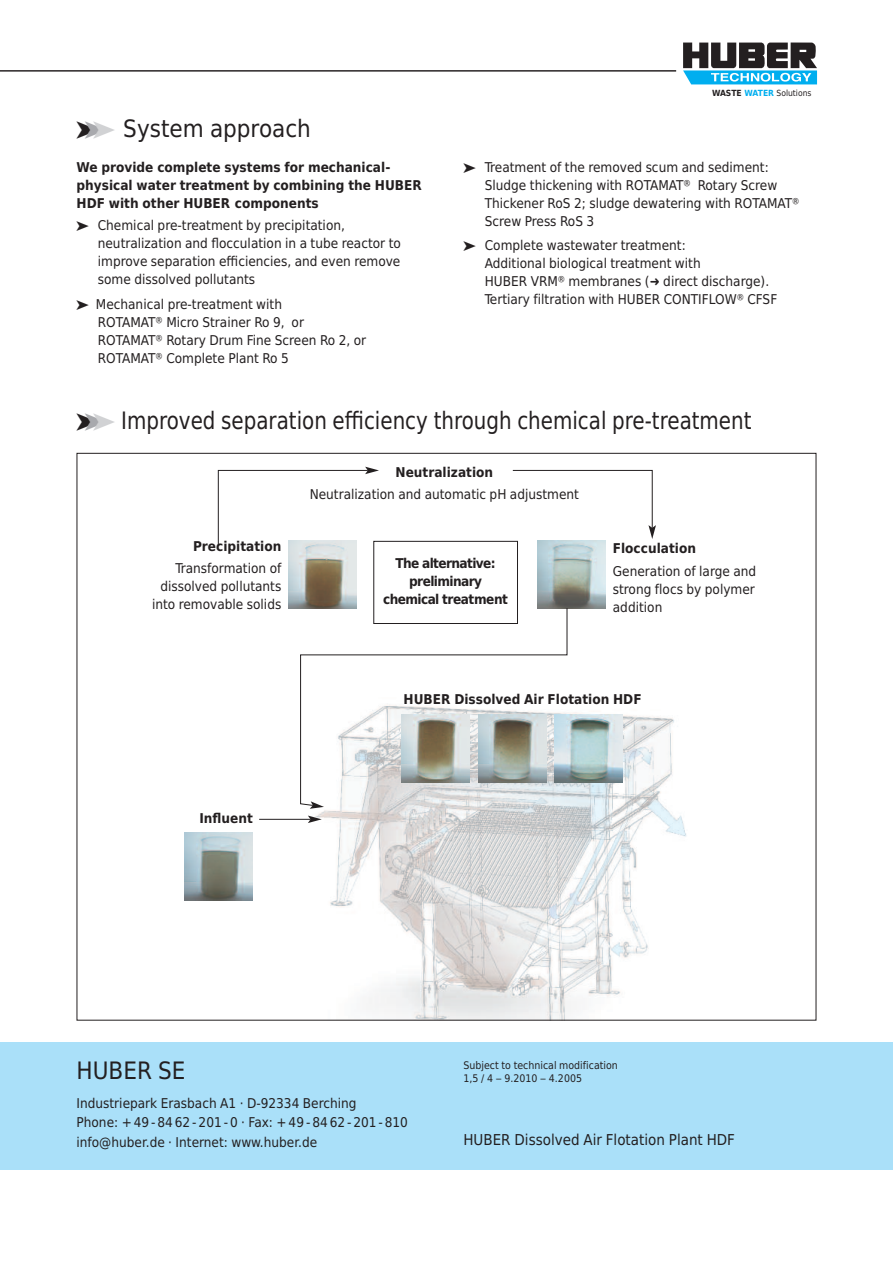
<style>
.page{position:relative;width:893px;height:1263px;background:#fff}
.page>*{position:absolute;margin:0;border:0;box-sizing:border-box;transform-origin:0 0}
.t1{font:24px "Huber Tec";color:#231f20}
.t2{font:15px "Huber Tec";color:#231f20}
.t3{font:13.5px/18px "Huber Tec";color:#231f20}
.t4{font:700 13.5px/18px "Huber Tec";color:#231f20}
.t5{font:700 13.5px/18px "Huber Tec";letter-spacing:-.045em;color:#231f20;text-align:center}
.t6{font:10.5px/13.5px "Huber Tec";color:#231f20}
.t7{font:8.55px "Huber Tec";color:#231f20}
.s1{color:#a8a9ad}
.s2{color:#d1d2d4}
.s3{font-weight:700}
.s4{font-weight:700;color:#00aeef}
</style>
<div class="page">
<svg style="left:683px;top:43px;width:134px;height:41px"></svg>
<hr style="left:0;top:71px;width:676px;height:1px;background:#231f20">
<div style="left:0;top:1042px;width:893px;height:127px;background:#aae0f9"></div>
<svg style="left:0;top:71px;width:13px;height:1px"></svg>
<img style="left:318px;top:712px;width:369px;height:306px">
<img style="left:568px;top:714px;width:55px;height:68px">
<img style="left:185px;top:832px;width:68px;height:68px">
<div style="left:373px;top:541px;width:145px;height:83px;border:1px solid #231f20"></div>
<img style="left:288px;top:547px;width:68px;height:62px">
<img style="left:537px;top:541px;width:68px;height:68px">
<svg style="left:217px;top:467px;width:162px;height:80px"></svg>
<svg style="left:512px;top:470px;width:144px;height:69px"></svg>
<svg style="left:300px;top:607px;width:268px;height:199px"></svg>
<svg style="left:310px;top:801px;width:14px;height:8px"></svg>
<hr style="left:259px;top:819px;width:51px;height:1px;background:#231f20">
<svg style="left:308px;top:815px;width:14px;height:8px"></svg>
<h1 class="t1" style="left:77px;top:115px;width:236px">➤<span class="s1">➤</span><span class="s2">➤</span> System approach</h1>
<p class="t4" style="left:77px;top:158px;width:347px">We provide complete systems for mechanical&shy;physical water treatment by combining the HUBER<br>HDF with other HUBER components</p>
<p class="t3" style="left:98px;top:216px;width:305px;text-indent:-21px">➤ Chemical pre-treatment by precipitation, neutralization and flocculation in a tube reactor to improve separation efficiencies, and even remove some dissolved pollutants</p>
<p class="t3" style="left:98px;top:295px;width:270px;text-indent:-21px">➤ Mechanical pre-treatment with<br>ROTAMAT® Micro Strainer Ro 9, or ROTAMAT® Rotary Drum Fine Screen Ro 2, or ROTAMAT® Complete Plant Ro 5</p>
<p class="t7" style="left:712px;top:86px;width:101px"><span class="s3">WASTE</span> <span class="s4">WATER</span> Solutions</p>
<p class="t3" style="left:485px;top:158px;width:316px;text-indent:-21px">➤ Treatment of the removed scum and sediment:<br>Sludge thickening with ROTAMAT® Rotary Screw Thickener RoS 2; sludge dewatering with ROTAMAT® Screw Press RoS 3</p>
<p class="t3" style="left:485px;top:237px;width:294px;text-indent:-21px">➤ Complete wastewater treatment:<br>Additional biological treatment with<br>HUBER VRM® membranes (➜ direct discharge).<br>Tertiary filtration with HUBER CONTIFLOW® CFSF</p>
<h1 class="t1" style="left:77px;top:406px;width:676px">➤<span class="s1">➤</span><span class="s2">➤</span> Improved separation efficiency through chemical pre-treatment</h1>
<p class="t4" style="left:193px;top:537px;width:90px">Precipitation</p>
<p class="t3" style="left:152px;top:560px;width:131px;text-align:right">Transformation of dissolved pollutants into removable solids</p>
<p class="t4" style="left:396px;top:464px;width:99px">Neutralization</p>
<p class="t3" style="left:310px;top:486px;width:271px">Neutralization and automatic pH adjustment</p>
<p class="t5" style="left:383px;top:554px;width:126px">The alternative: preliminary chemical treatment</p>
<p class="t4" style="left:613px;top:540px;width:85px">Flocculation</p>
<p class="t3" style="left:613px;top:562px;width:145px;text-align:justify">Generation of large and strong flocs by polymer addition</p>
<p class="t4" style="left:404px;top:690px;width:240px">HUBER Dissolved Air Flotation HDF</p>
<p class="t4" style="left:199px;top:809px;width:55px">Influent</p>
<h1 class="t1" style="left:77px;top:1057px;width:111px">HUBER SE</h1>
<p class="t3" style="left:77px;top:1093px;width:333px;line-height:19.5px">Industriepark Erasbach A1 · D-92334 Berching<br>Phone: +49-8462-201-0 · Fax: +49-8462-201-810 info@huber.de · Internet: www.huber.de</p>
<p class="t6" style="left:463px;top:1058px;width:156px">Subject to technical modification<br>1,5 / 4 – 9.2010 – 4.2005</p>
<p class="t2" style="left:463px;top:1131px;width:273px">HUBER Dissolved Air Flotation Plant HDF</p>
</div>
